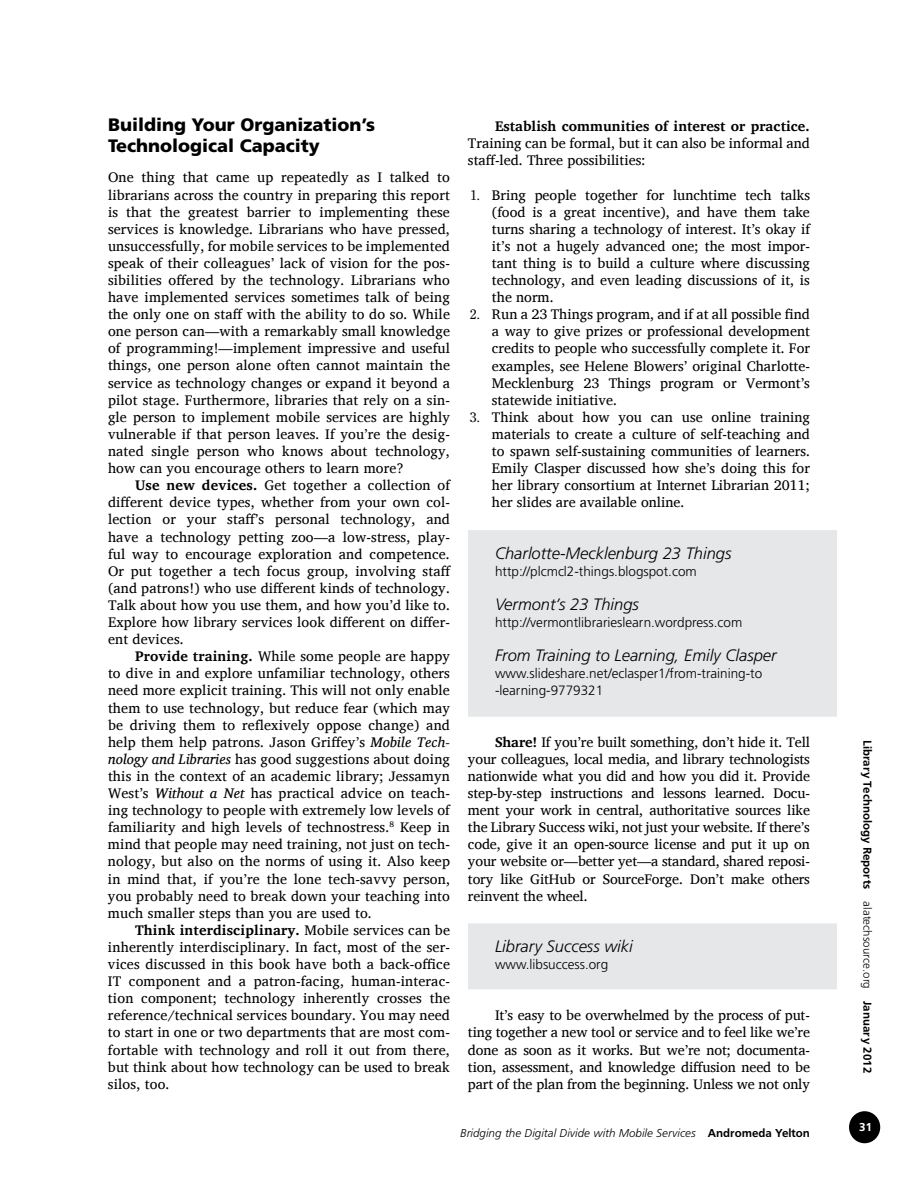
<style>
.page{position:relative;width:918px;height:1188px;background:#fff}
.page>*{position:absolute;margin:0;border:0;box-sizing:border-box;transform-origin:0 0}
.t1{font:900 18px/21px "Frutiger";color:#000}
.t2{font:italic 300 16.5px "Frutiger";color:#000}
.t3{font:14.25px/17.1px "Charis SIL";color:#000;text-align:justify}
.t4{font:700 14.25px "Charis SIL";color:#000}
.t5{font:300 13.5px/17.1px "Frutiger";color:#000}
.t6{font:12px "Frugal Sans Light Italic DTC";color:#000}
.t7{font:12px "Frugal Sans Bold DTC";color:#000}
.t8{font:12px "Frugal Sans Bold DTC";color:#fff}
.s1{font-weight:700}
.s2{font-style:italic}
.s3{font-family:"Clearface Regular DTC"}
.s4{font-family:"Frugal Sans Bold DTC"}
.s5{font-family:"Frugal Sans Light DTC"}
</style>
<div class="page">
<div style="left:850px;top:1112px;width:29px;height:31px;background:#000;border-radius:50%"></div>
<div style="left:849px;top:1111px;width:31px;height:32px;border:2px solid #000;border-radius:50%"></div>
<div style="left:468px;top:530px;width:369px;height:66px;background:#e6e7e8"></div>
<div style="left:468px;top:581px;width:369px;height:66px;background:#e6e7e8"></div>
<div style="left:468px;top:633px;width:369px;height:84px;background:#e6e7e8"></div>
<div style="left:468px;top:923px;width:369px;height:66px;background:#e6e7e8"></div>
<p class="t1" style="left:108px;top:114px;width:269px">Building Your Organization’s<br>Technological Capacity</p>
<p class="t3" style="left:108px;top:169px;width:344px">One thing that came up repeatedly as I talked to librarians across the country in preparing this report is that the greatest barrier to implementing these services is knowledge. Librarians who have pressed, unsuccessfully, for mobile services to be implemented speak of their colleagues’ lack of vision for the pos&shy;sibilities offered by the technology. Librarians who have implemented services sometimes talk of being the only one on staff with the ability to do so. While one person can—with a remarkably small knowledge of programming!—implement impressive and useful things, one person alone often cannot maintain the service as technology changes or expand it beyond a pilot stage. Furthermore, libraries that rely on a sin&shy;gle person to implement mobile services are highly vulnerable if that person leaves. If you’re the desig&shy;nated single person who knows about technology, how can you encourage others to learn more?</p>
<p class="t3" style="left:108px;top:477px;width:344px;text-indent:27px"><span class="s1">Use new devices.</span> Get together a collection of different device types, whether from your own col&shy;lection or your staff’s personal technology, and have a technology petting zoo—a low-stress, play&shy;ful way to encourage exploration and competence.<br>Or put together a tech focus group, involving staff (and patrons!) who use different kinds of technology.<br>Talk about how you use them, and how you’d like to.<br>Explore how library services look different on differ&shy;ent devices.</p>
<p class="t3" style="left:108px;top:648px;width:344px;text-indent:27px"><span class="s1">Provide training.</span> While some people are happy to dive in and explore unfamiliar technology, others need more explicit training. This will not only enable them to use technology, but reduce fear (which may be driving them to reflexively oppose change) and help them help patrons. Jason Griffey’s <span class="s2">Mobile Tech&shy;nology and Libraries</span> has good suggestions about doing this in the context of an academic library; Jessamyn West’s <span class="s2">Without a Net</span> has practical advice on teach&shy;ing technology to people with extremely low levels of familiarity and high levels of technostress.<sup>8</sup> Keep in mind that people may need training, not just on tech&shy;nology, but also on the norms of using it. Also keep in mind that, if you’re the lone tech-savvy person, you probably need to break down your teaching into much smaller steps than you are used to.</p>
<p class="t3" style="left:108px;top:921px;width:344px;text-indent:27px"><span class="s1">Think interdisciplinary.</span> Mobile services can be inherently interdisciplinary. In fact, most of the ser&shy;vices discussed in this book have both a back-office IT component and a patron-facing, human-interac&shy;tion component; technology inherently crosses the reference/technical services boundary. You may need to start in one or two departments that are most com&shy;fortable with technology and roll it out from there, but think about how technology can be used to break silos, too.</p>
<p class="t4" style="left:495px;top:118px;width:316px">Establish communities of interest or practice.</p>
<p class="t3" style="left:468px;top:135px;width:343px">Training can be formal, but it can also be informal and staff-led. Three possibilities:</p>
<p class="t3" style="left:492px;top:186px;width:320px;text-indent:-22px"><span class="s3">1.</span> Bring people together for lunchtime tech talks (food is a great incentive), and have them take turns sharing a technology of interest. It’s okay if it’s not a hugely advanced one; the most impor&shy;tant thing is to build a culture where discussing technology, and even leading discussions of it, is the norm.</p>
<p class="t3" style="left:492px;top:306px;width:320px;text-indent:-22px"><span class="s3">2.</span> Run a 23 Things program, and if at all possible find a way to give prizes or professional development credits to people who successfully complete it. For examples, see Helene Blowers’ original Charlotte-Mecklenburg 23 Things program or Vermont’s statewide initiative.</p>
<p class="t3" style="left:492px;top:408px;width:320px;text-indent:-22px"><span class="s3">3.</span> Think about how you can use online training materials to create a culture of self-teaching and to spawn self-sustaining communities of learners.<br>Emily Clasper discussed how she’s doing this for her library consortium at Internet Librarian 2011; her slides are available online.</p>
<p class="t2" style="left:495px;top:543px;width:238px">Charlotte-Mecklenburg 23 Things</p>
<p class="t5" style="left:495px;top:563px;width:203px">http://plcmcl2-things.blogspot.com</p>
<p class="t2" style="left:495px;top:595px;width:146px">Vermont’s 23 Things</p>
<p class="t5" style="left:495px;top:614px;width:249px">http://vermontlibrarieslearn.wordpress.com</p>
<p class="t2" style="left:495px;top:646px;width:283px">From Training to Learning, Emily Clasper</p>
<p class="t5" style="left:495px;top:665px;width:269px">www.slideshare.net/eclasper1/from-training-to -learning-9779321</p>
<p class="t3" style="left:468px;top:733px;width:344px;text-indent:27px"><span class="s1">Share!</span> If you’re built something, don’t hide it. Tell your colleagues, local media, and library technologists nationwide what you did and how you did it. Provide step-by-step instructions and lessons learned. Docu&shy;ment your work in central, authoritative sources like the Library Success wiki, not just your website. If there’s code, give it an open-source license and put it up on your website or—better yet—a standard, shared reposi&shy;tory like GitHub or SourceForge. Don’t make others reinvent the wheel.</p>
<p class="t2" style="left:495px;top:937px;width:139px">Library Success wiki</p>
<p class="t5" style="left:495px;top:956px;width:115px">www.libsuccess.org</p>
<p class="t3" style="left:468px;top:1007px;width:344px;text-indent:27px">It’s easy to be overwhelmed by the process of put&shy;ting together a new tool or service and to feel like we’re done as soon as it works. But we’re not; documenta&shy;tion, assessment, and knowledge diffusion need to be part of the plan from the beginning. Unless we not only</p>
<p class="t6" style="left:460px;top:1126px;width:351px">Bridging the Digital Divide with Mobile Services <span class="s4">Andromeda Yelton</span></p>
<p class="t7" style="left:874px;top:740px;width:335px;rotate:90deg">Library Technology Reports <span class="s5">alatechsource.org</span> January 2012</p>
<p class="t8" style="left:859px;top:1120px;width:14px">31</p>
</div>
